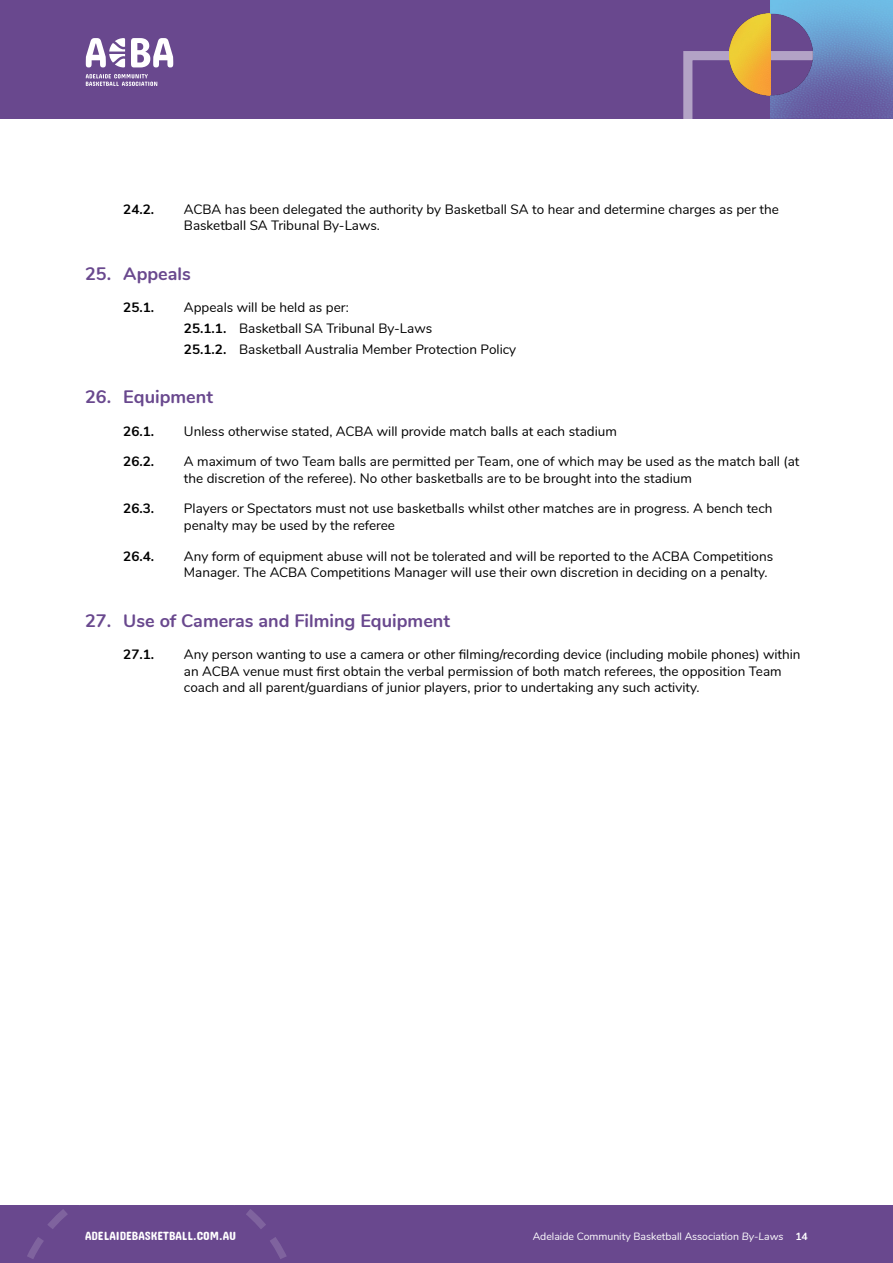
<style>
.page{position:relative;width:893px;height:1263px;background:#fff}
.page>*{position:absolute;margin:0;border:0;box-sizing:border-box;transform-origin:0 0}
.t1{font:700 18px "Nunito";color:#69488e}
.Body{font:13.5px/16.5px "Nunito";color:#000}
.Body-2{font:700 13.5px "Nunito";color:#000}
.t2{font:12px "Concert One";color:#fff}
.t3{font:10.5px "Nunito";color:#fff}
.s1{font-weight:700}
.s2{font-style:italic}
</style>
<div class="page">
<div style="left:0;top:0;width:893px;height:119px;background:#69488e"></div>
<svg style="left:683px;top:51px;width:87px;height:68px"></svg>
<img style="left:730px;top:14px;width:40px;height:81px">
<img style="left:770px;top:0;width:123px;height:119px">
<div style="left:0;top:1205px;width:893px;height:58px;background:#69488e"></div>
<svg style="left:27px;top:1209px;width:259px;height:50px"></svg>
<svg style="left:86px;top:38px;width:39px;height:29px"></svg>
<svg style="left:131px;top:38px;width:42px;height:29px"></svg>
<svg style="left:86px;top:74px;width:71px;height:12px"></svg>
<p class="Body-2" style="left:123px;top:199px;width:33px">24.2.</p>
<p class="Body" style="left:184px;top:200px;width:597px">ACBA has been delegated the authority by Basketball SA to hear and determine charges as per the<br>Basketball SA Tribunal By-Laws.</p>
<p class="t1" style="left:85px;top:260px;width:107px">25. Appeals</p>
<p class="Body-2" style="left:123px;top:297px;width:33px">25.1.</p>
<p class="Body" style="left:184px;top:298px;width:166px">Appeals will be held as per:</p>
<p class="Body" style="left:184px;top:319px;width:250px"><span class="s1">25.1.1.</span> Basketball SA Tribunal By-Laws</p>
<p class="Body" style="left:184px;top:340px;width:334px"><span class="s1">25.1.2.</span> Basketball Australia Member Protection Policy</p>
<p class="t1" style="left:85px;top:384px;width:129px">26. Equipment</p>
<p class="Body-2" style="left:123px;top:421px;width:33px">26.1.</p>
<p class="Body" style="left:184px;top:422px;width:435px">Unless otherwise stated, ACBA will provide match balls at each stadium</p>
<p class="Body-2" style="left:123px;top:452px;width:33px">26.2.</p>
<p class="Body" style="left:184px;top:453px;width:617px">A maximum of two Team balls are permitted per Team, one of which may be used as the match ball (at the discretion of the referee). No other basketballs are to be brought into the stadium</p>
<p class="Body-2" style="left:123px;top:499px;width:33px">26.3.</p>
<p class="Body" style="left:184px;top:500px;width:590px">Players or Spectators must not use basketballs whilst other matches are in progress. A bench tech penalty may be used by the referee</p>
<p class="Body-2" style="left:123px;top:546px;width:33px">26.4.</p>
<p class="Body" style="left:184px;top:547px;width:591px">Any form of equipment abuse will not be tolerated and will be reported to the ACBA Competitions<br>Manager. The ACBA Competitions Manager will use their own discretion in deciding on a penalty.</p>
<p class="t1" style="left:85px;top:607px;width:366px">27. Use of Cameras and Filming Equipment</p>
<p class="Body-2" style="left:123px;top:644px;width:33px">27.1.</p>
<p class="Body" style="left:184px;top:645px;width:618px">Any person wanting to use a camera or other filming/recording device (including mobile phones) within an ACBA venue must first obtain the verbal permission of both match referees, the opposition Team coach and all parent/guardians of junior players, prior to undertaking any such activity.</p>
<p class="t2" style="left:85px;top:1228px;width:153px">ADELAIDEBASKETBALL.COM.AU</p>
<p class="t3" style="left:533px;top:1228px;width:277px">Adelaide Community Basketball Association <span class="s2">By-Laws</span> <span class="s1">14</span></p>
</div>
